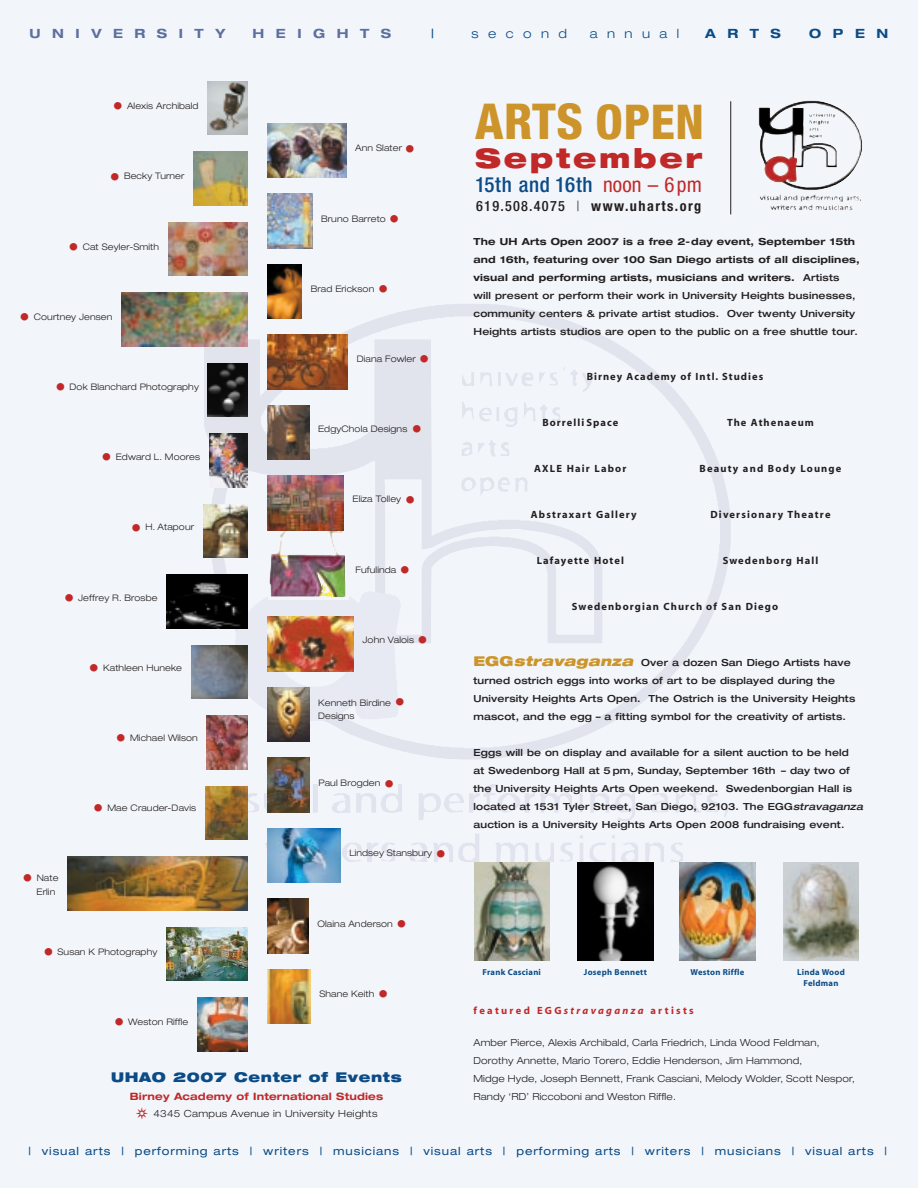
<style>
.page{position:relative;width:918px;height:1188px;background:#f2f6fb}
.page>*{position:absolute;margin:0;border:0;box-sizing:border-box;transform-origin:0 0}
.t1{font:800 condensed 49.5px "Helvetica Neue";color:#cc942a}
.t2{font:900 expanded 27px "Helvetica Neue";letter-spacing:.095em;color:#c12929}
.t3{font:500 condensed 21px "Helvetica Neue";letter-spacing:.035em;color:#0b4b86}
.t4{font:700 condensed 14.25px "Helvetica Neue";letter-spacing:.1em;color:#231f20}
.t5{font:900 expanded 13.5px "Helvetica Neue";letter-spacing:.05em;color:#0b4b86}
.t6{font:700 expanded 12.75px "Helvetica Neue";letter-spacing:.905em;color:#5c6f9f}
.t7{font:300 expanded 12.75px "Helvetica Neue";letter-spacing:.74em;color:#0b4b86}
.t8{font:700 expanded 12.75px "Helvetica Neue";letter-spacing:.905em;color:#0b4b86}
.t9{font:expanded 12.75px "Helvetica Neue";color:#0b4b86}
.t10{font:expanded 11.25px "Helvetica Neue";letter-spacing:.08em;color:#0b4b86}
.t11{font:700 10.5px "Myriad";letter-spacing:.105em;color:#231f20}
.t12{font:700 10.5px "Myriad";letter-spacing:.22em;color:#c12929}
.t13{font:700 expanded 10.2px "Helvetica Neue";letter-spacing:.015em;color:#c12929}
.t14{font:300 expanded 9.9px "Helvetica Neue";letter-spacing:.025em;color:#231f20}
.t15{font:500 expanded 9.75px/18px "Helvetica Neue";letter-spacing:.015em;color:#231f20}
.t16{font:300 expanded 9.75px/18px "Helvetica Neue";letter-spacing:.015em;color:#231f20}
.t17{font:300 expanded 9px/13.5px "Helvetica Neue";letter-spacing:.015em;color:#231f20}
.t18{font:700 8.7px/11.1px "Myriad";letter-spacing:.025em;color:#0b4b86;text-align:center}
.s1{color:#c12929}
.s2{font-size:48px}
.s3{font-weight:400;color:#c12929}
.s4{font-weight:500}
.s5{font-weight:300}
.s6{font-weight:700}
.s7{font-weight:900;font-size:13.5px;color:#cc942a}
.s8{font-weight:900;font-style:italic;font-size:13.5px;color:#cc942a}
.s9{font-style:italic}
</style>
<div class="page">
<img style="left:204px;top:303px;width:527px;height:457px">
<div style="left:268px;top:529px;width:81px;height:71px;background:#f2f6fb"></div>
<img style="left:269px;top:530px;width:76px;height:67px">
<img style="left:208px;top:81px;width:39px;height:54px">
<img style="left:267px;top:123px;width:79px;height:55px">
<img style="left:193px;top:152px;width:54px;height:54px">
<img style="left:267px;top:194px;width:45px;height:54px">
<img style="left:168px;top:222px;width:79px;height:54px">
<img style="left:267px;top:264px;width:35px;height:55px">
<img style="left:122px;top:293px;width:125px;height:53px">
<img style="left:267px;top:334px;width:81px;height:55px">
<img style="left:208px;top:363px;width:39px;height:54px">
<img style="left:267px;top:405px;width:42px;height:55px">
<img style="left:209px;top:434px;width:38px;height:54px">
<img style="left:267px;top:476px;width:77px;height:54px">
<img style="left:203px;top:504px;width:44px;height:54px">
<img style="left:167px;top:574px;width:80px;height:54px">
<img style="left:267px;top:616px;width:87px;height:55px">
<img style="left:191px;top:645px;width:56px;height:54px">
<img style="left:267px;top:687px;width:42px;height:55px">
<img style="left:207px;top:716px;width:40px;height:54px">
<img style="left:267px;top:758px;width:42px;height:54px">
<img style="left:205px;top:786px;width:42px;height:54px">
<img style="left:267px;top:828px;width:74px;height:55px">
<img style="left:68px;top:856px;width:179px;height:54px">
<img style="left:267px;top:898px;width:42px;height:55px">
<img style="left:166px;top:927px;width:81px;height:54px">
<img style="left:267px;top:969px;width:43px;height:55px">
<img style="left:197px;top:998px;width:50px;height:54px">
<img style="left:474px;top:863px;width:76px;height:97px">
<img style="left:578px;top:863px;width:75px;height:97px">
<img style="left:680px;top:863px;width:75px;height:97px">
<img style="left:783px;top:863px;width:76px;height:97px">
<img style="left:759px;top:101px;width:103px;height:89px">
<hr style="left:730px;top:101px;width:1px;height:113px;background:#231f20">
<h3 class="t6" style="left:30px;top:29px;width:197px">UNIVERSITY</h3>
<h3 class="t6" style="left:253px;top:29px;width:140px">HEIGHTS</h3>
<h3 class="t9" style="left:431px;top:29px;width:4px">|</h3>
<h3 class="t7" style="left:472px;top:29px;width:97px">second</h3>
<h3 class="t7" style="left:590px;top:29px;width:91px">annual</h3>
<h3 class="t8" style="left:705px;top:29px;width:77px">ARTS</h3>
<h3 class="t8" style="left:809px;top:29px;width:81px">OPEN</h3>
<p class="t17" style="left:114px;top:100px;width:86px"><span class="s1">■</span> Alexis Archibald</p>
<p class="t17" style="left:111px;top:170px;width:75px"><span class="s1">■</span> Becky Turner</p>
<p class="t17" style="left:70px;top:240px;width:91px"><span class="s1">■</span> Cat Seyler-Smith</p>
<p class="t17" style="left:21px;top:311px;width:93px"><span class="s1">■</span> Courtney Jensen</p>
<p class="t17" style="left:57px;top:381px;width:144px"><span class="s1">■</span> Dok Blanchard Photography</p>
<p class="t17" style="left:103px;top:451px;width:99px"><span class="s1">■</span> Edward L. Moores</p>
<p class="t17" style="left:133px;top:521px;width:63px"><span class="s1">■</span> H. Atapour</p>
<p class="t17" style="left:65px;top:591px;width:94px"><span class="s1">■</span> Jeffrey R. Brosbe</p>
<p class="t17" style="left:90px;top:662px;width:93px"><span class="s1">■</span> Kathleen Huneke</p>
<p class="t17" style="left:117px;top:732px;width:82px"><span class="s1">■</span> Michael Wilson</p>
<p class="t17" style="left:37px;top:872px;width:23px;text-indent:-13px"><span class="s1">■</span> Nate<br>Erlin</p>
<p class="t17" style="left:95px;top:802px;width:103px"><span class="s1">■</span> Mae Crauder-Davis</p>
<p class="t17" style="left:45px;top:945px;width:114px"><span class="s1">■</span> Susan K Photography</p>
<p class="t17" style="left:115px;top:1016px;width:74px"><span class="s1">■</span> Weston Riffle</p>
<p class="t17" style="left:355px;top:142px;width:60px">Ann Slater <span class="s1">■</span></p>
<p class="t17" style="left:321px;top:213px;width:78px">Bruno Barreto <span class="s1">■</span></p>
<p class="t17" style="left:311px;top:283px;width:78px">Brad Erickson <span class="s1">■</span></p>
<p class="t17" style="left:357px;top:353px;width:73px">Diana Fowler <span class="s1">■</span></p>
<p class="t17" style="left:318px;top:423px;width:104px">EdgyChola Designs <span class="s1">■</span></p>
<p class="t17" style="left:353px;top:493px;width:63px">Eliza Tolley <span class="s1">■</span></p>
<p class="t17" style="left:356px;top:564px;width:54px">Fufulinda <span class="s1">■</span></p>
<p class="t17" style="left:363px;top:634px;width:65px">John Valois <span class="s1">■</span></p>
<p class="t17" style="left:318px;top:696px;width:87px">Kenneth Birdine <span class="s1">■<br></span>Designs</p>
<p class="t17" style="left:318px;top:777px;width:76px">Paul Brogden <span class="s1">■</span></p>
<p class="t17" style="left:350px;top:847px;width:97px">Lindsey Stansbury <span class="s1">■</span></p>
<p class="t17" style="left:318px;top:918px;width:89px">Olaina Anderson <span class="s1">■</span></p>
<p class="t17" style="left:319px;top:988px;width:69px">Shane Keith <span class="s1">■</span></p>
<h3 class="t5" style="left:111px;top:1072px;width:292px">UHAO 2007 Center of Events</h3>
<p class="t13" style="left:130px;top:1092px;width:255px">Birney Academy of International Studies</p>
<p class="t14" style="left:135px;top:1110px;width:244px"><span class="s1">❂</span> 4345 Campus Avenue in University Heights</p>
<h1 class="t1" style="left:475px;top:104px;width:230px">ARTS <span class="s2">OPEN</span></h1>
<h2 class="t2" style="left:475px;top:149px;width:229px">September</h2>
<h3 class="t3" style="left:475px;top:177px;width:228px">15th and 16th <span class="s3">noon – 6pm</span></h3>
<h3 class="t4" style="left:476px;top:201px;width:227px"><span class="s4">619.508.4075</span> <span class="s5">|</span> www.uharts.org</h3>
<p class="t15" style="left:474px;top:233px;width:388px"><span class="s6">The UH Arts Open 2007 is a free 2-day event, September 15th and 16th, featuring over 100 San Diego artists of all disciplines, visual and performing artists, musicians and writers.</span> Artists<br>will present or perform their work in University Heights businesses, community centers &amp; private artist studios. Over twenty University Heights artists studios are open to the public on a free shuttle tour.</p>
<p class="t11" style="left:587px;top:373px;width:178px">Birney Academy of Intl. Studies</p>
<p class="t11" style="left:542px;top:419px;width:77px">Borrelli Space</p>
<p class="t11" style="left:727px;top:419px;width:88px">The Athenaeum</p>
<p class="t11" style="left:534px;top:464px;width:94px">AXLE Hair Labor</p>
<p class="t11" style="left:699px;top:464px;width:144px">Beauty and Body Lounge</p>
<p class="t11" style="left:531px;top:510px;width:107px">Abstraxart Gallery</p>
<p class="t11" style="left:711px;top:510px;width:122px">Diversionary Theatre</p>
<p class="t11" style="left:537px;top:556px;width:89px">Lafayette Hotel</p>
<p class="t11" style="left:723px;top:556px;width:97px">Swedenborg Hall</p>
<p class="t11" style="left:572px;top:602px;width:208px">Swedenborgian Church of San Diego</p>
<p class="t15" style="left:474px;top:654px;width:383px"><span class="s7">EGG</span><span class="s8">stravaganza</span> Over a dozen San Diego Artists have turned ostrich eggs into works of art to be displayed during the University Heights Arts Open. The Ostrich is the University Heights mascot, and the egg – a fitting symbol for the creativity of artists.</p>
<p class="t15" style="left:474px;top:744px;width:393px">Eggs will be on display and available for a silent auction to be held<br>at Swedenborg Hall at 5 pm, Sunday, September 16th – day two of the University Heights Arts Open weekend. Swedenborgian Hall is located at 1531 Tyler Street, San Diego, 92103. The EGG<span class="s9">stravaganza </span>auction is a University Heights Arts Open 2008 fundraising event.</p>
<p class="t18" style="left:691px;top:968px;width:55px">Weston Riffle</p>
<p class="t18" style="left:483px;top:968px;width:60px">Frank Casciani</p>
<p class="t18" style="left:584px;top:968px;width:64px">Joseph Bennett</p>
<p class="t18" style="left:797px;top:968px;width:49px">Linda Wood<br>Feldman</p>
<p class="t12" style="left:474px;top:1006px;width:222px">featured EGG<span class="s9">stravaganza</span> artists</p>
<p class="t16" style="left:474px;top:1034px;width:383px">Amber Pierce, Alexis Archibald, Carla Friedrich, Linda Wood Feldman, Dorothy Annette, Mario Torero, Eddie Henderson, Jim Hammond,<br>Midge Hyde, Joseph Bennett, Frank Casciani, Melody Wolder, Scott Nespor, Randy ‘RD’ Riccoboni and Weston Riffle.</p>
<p class="t10" style="left:28px;top:1147px;width:860px">| visual arts | performing arts | writers | musicians | visual arts | performing arts | writers | musicians | visual arts |</p>
</div>
